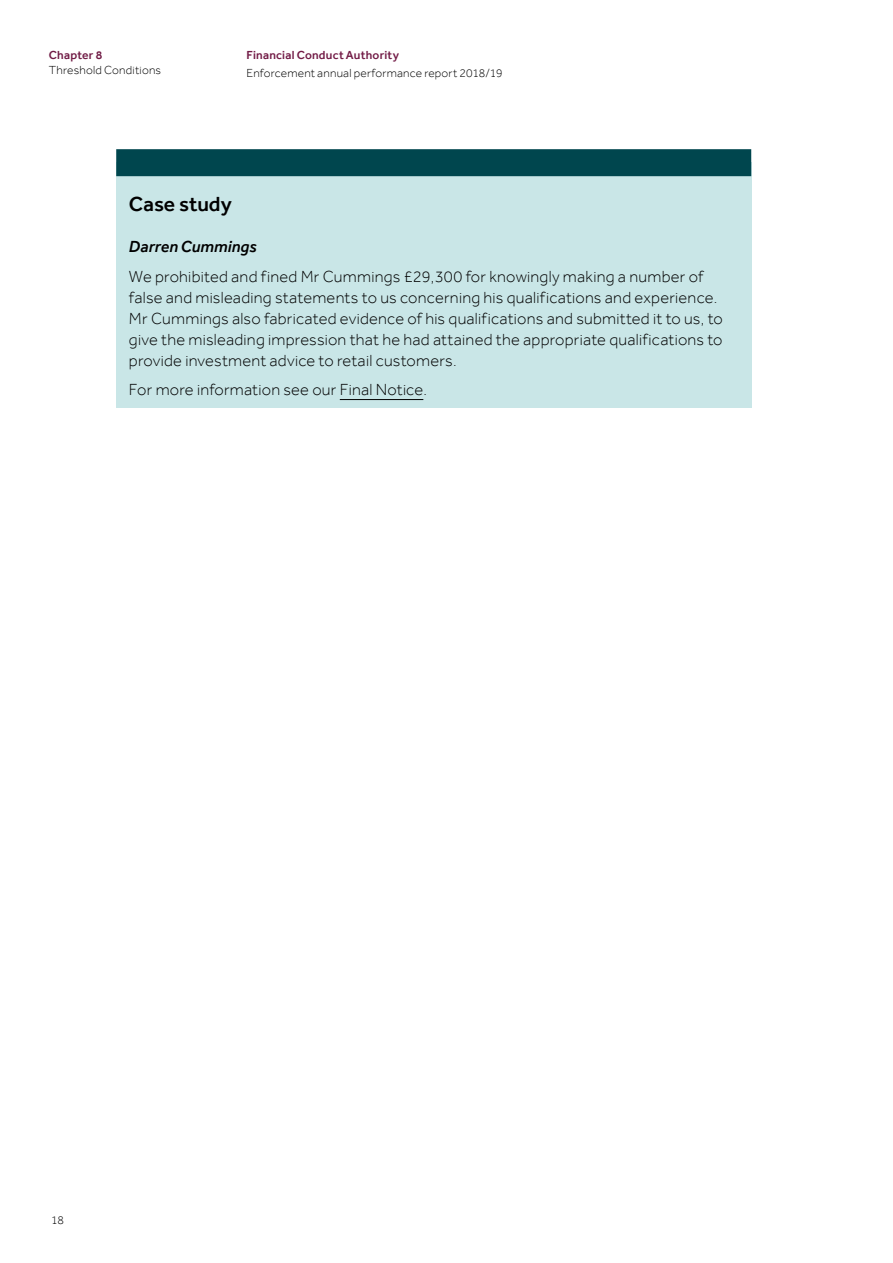
<style>
.page{position:relative;width:893px;height:1263px;background:#fff}
.page>*{position:absolute;margin:0;border:0;box-sizing:border-box;transform-origin:0 0}
.t1{font:500 21px "Effra";color:#000}
.t2{font:300 16.5px/21px "Effra";letter-spacing:.015em;color:#000}
.t3{font:italic 500 16.5px "Effra";letter-spacing:.005em;color:#000}
.t4{font:300 12px "Effra";letter-spacing:.015em;color:#000}
.t5{font:500 12px "Effra";letter-spacing:.02em;color:#721b46}
.t6{font:500 12px "Effra";letter-spacing:.015em;color:#701b45}
</style>
<div class="page">
<div style="left:116px;top:163px;width:635px;height:245px;background:#c9e6e7"></div>
<div style="left:116px;top:149px;width:635px;height:27px;background:#00464e"></div>
<hr style="left:340px;top:399px;width:83px;height:1px;background:#000">
<p class="t6" style="left:49px;top:48px;width:55px">Chapter 8</p>
<p class="t4" style="left:49px;top:63px;width:114px">Threshold Conditions</p>
<p class="t5" style="left:247px;top:48px;width:154px">Financial Conduct Authority</p>
<p class="t4" style="left:247px;top:66px;width:258px">Enforcement annual performance report 2018/19</p>
<p class="t1" style="left:129px;top:191px;width:104px">Case study</p>
<p class="t3" style="left:129px;top:237px;width:129px">Darren Cummings</p>
<p class="t2" style="left:129px;top:265px;width:595px">We prohibited and fined Mr Cummings £29,300 for knowingly making a number of false and misleading statements to us concerning his qualifications and experience.<br>Mr Cummings also fabricated evidence of his qualifications and submitted it to us, to give the misleading impression that he had attained the appropriate qualifications to provide investment advice to retail customers.</p>
<p class="t2" style="left:129px;top:379px;width:299px">For more information see our Final Notice.</p>
<p class="t4" style="left:51px;top:1213px;width:14px">18</p>
</div>
